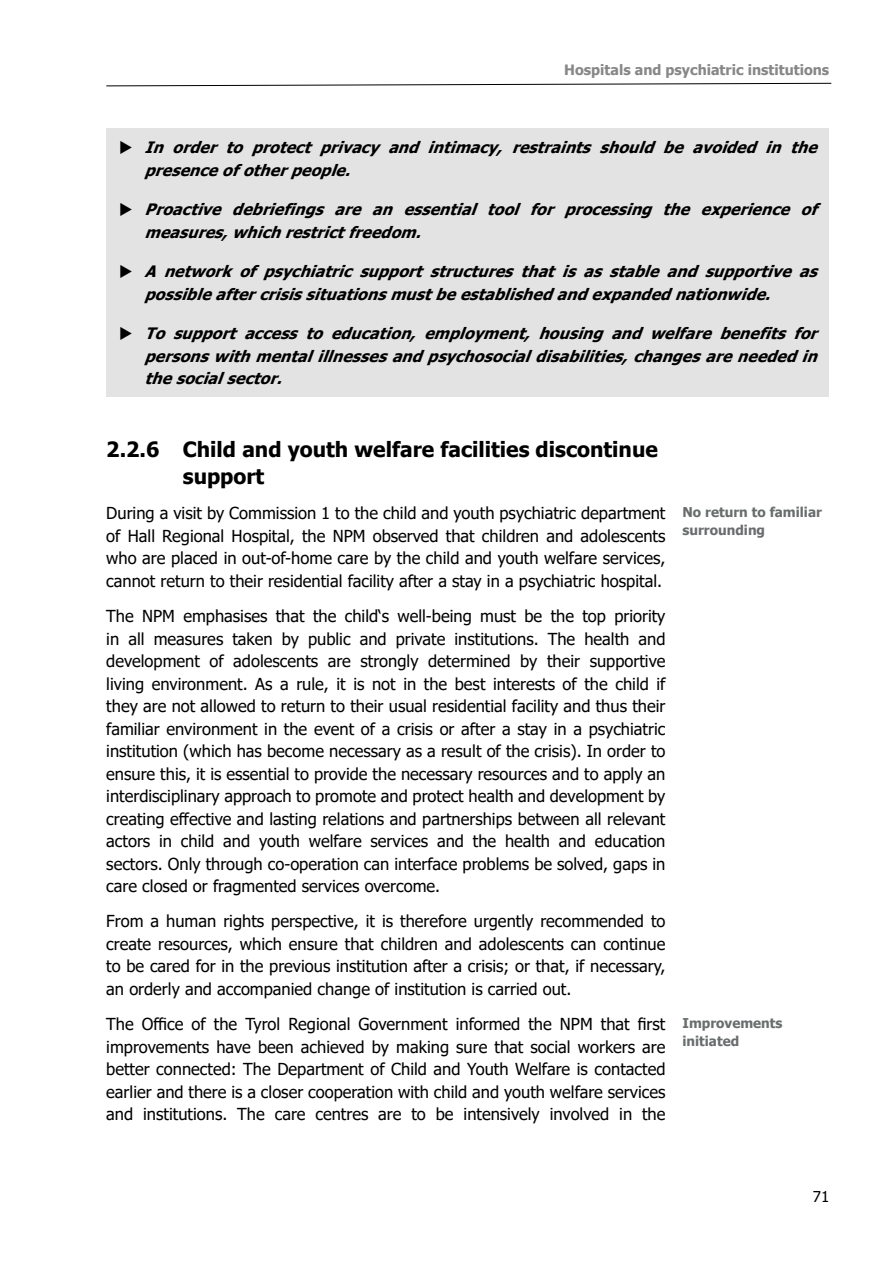
<style>
.page{position:relative;width:893px;height:1263px;background:#fff}
.page>*{position:absolute;margin:0;border:0;box-sizing:border-box;transform-origin:0 0}
.Ü3{font:700 21px/27px "Tahoma";color:#000}
.Fliesstext{font:16.5px/22.5px "Tahoma";color:#000;text-align:justify}
.Empfehlungen{font:italic 700 15.75px/22.5px "Tahoma";color:#000}
.t1{font:15px "Tahoma";color:#000}
.t2{font:700 14.25px "Tahoma";color:#878787}
.t3{font:700 13.5px/18px "Tahoma";color:#696d6e}
</style>
<div class="page">
<svg style="left:106px;top:83px;width:726px;height:4px"></svg>
<div style="left:106px;top:128px;width:723px;height:269px;background:#e3e3e3"></div>
<p class="t2" style="left:564px;top:59px;width:266px">Hospitals and psychiatric institutions</p>
<p class="Empfehlungen" style="left:145px;top:137px;width:682px">In order to protect privacy and intimacy, restraints should be avoided in the presenceofotherpeople.</p>
<p class="Empfehlungen" style="left:145px;top:199px;width:682px">Proactive debriefings are an essential tool for processing the experience of measures,whichrestrictfreedom.</p>
<p class="Empfehlungen" style="left:145px;top:261px;width:682px">Anetworkofpsychiatricsupportstructuresthatisasstableandsupportiveas possibleaftercrisissituationsmustbeestablishedandexpandednationwide.</p>
<p class="Empfehlungen" style="left:145px;top:323px;width:682px;text-align:justify">Tosupportaccesstoeducation,employment,housingandwelfarebenefitsfor personswithmentalillnessesandpsychosocialdisabilities,changesareneededin thesocialsector.</p>
<h3 class="Ü3" style="left:183px;top:437px;width:477px;text-indent:-77px">2.2.6 Child and youth welfare facilities discontinue support</h3>
<p class="Fliesstext" style="left:106px;top:503px;width:561px">During a visit by Commission 1 to the child and youth psychiatric department of Hall Regional Hospital, the NPM observed that children and adolescents who are placed in out-of-home care by the child and youth welfare services, cannot return to their residential facility after a stay in a psychiatric hospital.</p>
<p class="Fliesstext" style="left:106px;top:606px;width:561px">The NPM emphasises that the child‘s well-being must be the top priority in all measures taken by public and private institutions. The health and development of adolescents are strongly determined by their supportive living environment. As a rule, it is not in the best interests of the child if they are not allowed to return to their usual residential facility and thus their familiar environment in the event of a crisis or after a stay in a psychiatric institution (which has become necessary as a result of the crisis). In order to ensure this, it is essential to provide the necessary resources and to apply an interdisciplinary approach to promote and protect health and development by creating effective and lasting relations and partnerships between all relevant actors in child and youth welfare services and the health and education sectors. Only through co-operation can interface problems be solved, gaps in care closed or fragmented services overcome.</p>
<p class="Fliesstext" style="left:106px;top:911px;width:561px">From a human rights perspective, it is therefore urgently recommended to create resources, which ensure that children and adolescents can continue to be cared for in the previous institution after a crisis; or that, if necessary, an orderly and accompanied change of institution is carried out.</p>
<p class="Fliesstext" style="left:106px;top:1014px;width:561px">The Office of the Tyrol Regional Government informed the NPM that first improvements have been achieved by making sure that social workers are better connected: The Department of Child and Youth Welfare is contacted earlier and there is a closer cooperation with child and youth welfare services and institutions. The care centres are to be intensively involved in the</p>
<p class="t3" style="left:682px;top:504px;width:141px">No return to familiar surrounding</p>
<p class="t3" style="left:682px;top:1014px;width:102px">Improvements initiated</p>
<p class="t1" style="left:813px;top:1187px;width:18px">71</p>
</div>
